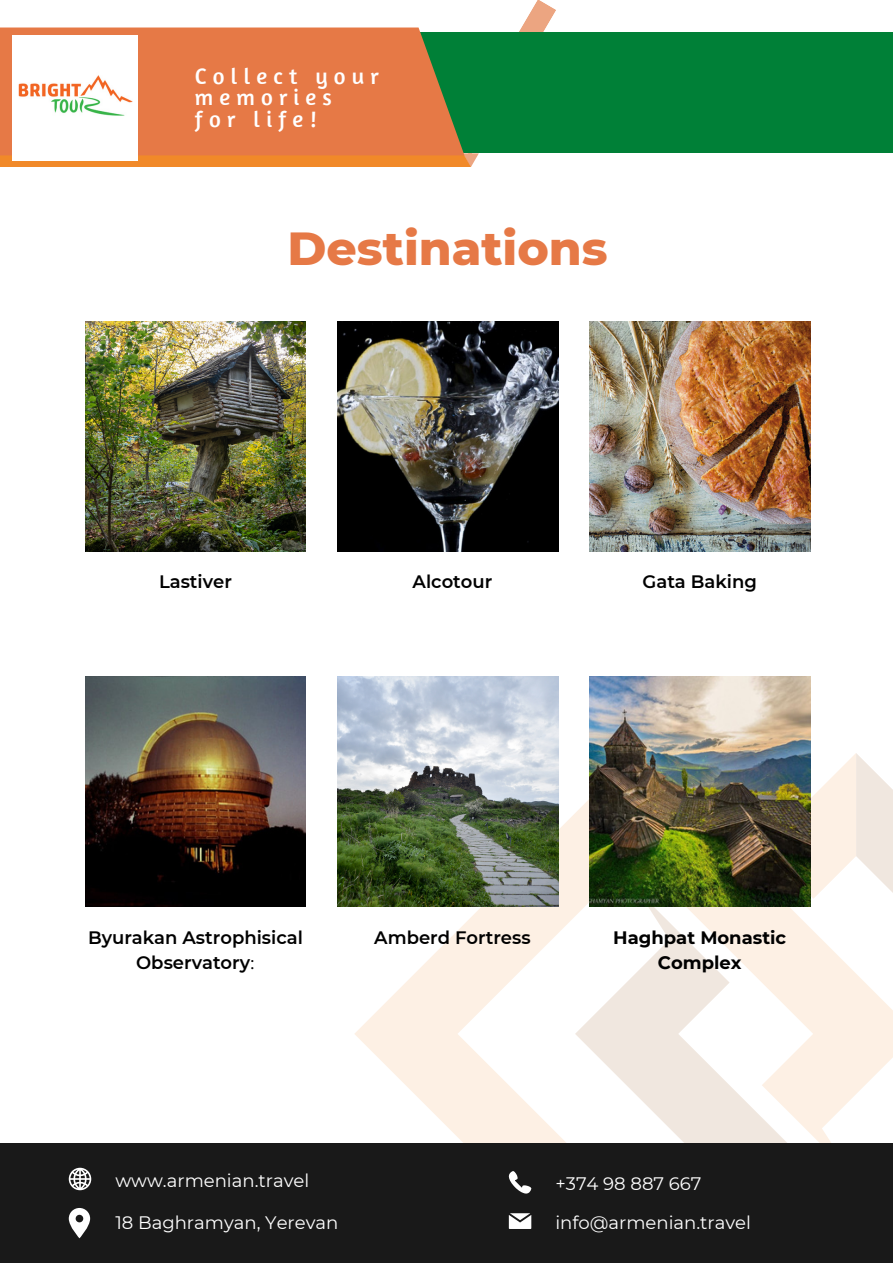
<style>
.page{position:relative;width:893px;height:1264px;background:#fff}
.page>*{position:absolute;margin:0;border:0;box-sizing:border-box;transform-origin:0 0}
.t1{font:800 47.25px "Montserrat";color:#e67946}
.t2{font:22.8px/21.3px "Amaranth";letter-spacing:.27em;color:#fff}
.t3{font:600 18px/24.8px "Montserrat";color:#000;text-align:center}
.t4{font:18px "Montserrat";color:#fff}
.t5{font:700 18px/24.8px "Montserrat";color:#000;text-align:center}
.s1{font-family:"Noto Sans Armenian";font-weight:400}
</style>
<div class="page">
<img style="left:337px;top:322px;width:221px;height:229px">
<svg style="left:354px;top:753px;width:221px;height:390px"></svg>
<svg style="left:575px;top:753px;width:317px;height:390px"></svg>
<img style="left:337px;top:676px;width:221px;height:230px">
<img style="left:589px;top:322px;width:221px;height:229px">
<img style="left:589px;top:676px;width:221px;height:230px">
<img style="left:85px;top:322px;width:221px;height:229px">
<img style="left:85px;top:676px;width:221px;height:230px">
<div style="left:395px;top:33px;width:497px;height:120px;background:#008037"></div>
<svg style="left:0;top:0;width:556px;height:167px"></svg>
<svg style="left:0;top:28px;width:464px;height:127px;background:#d87b47"></svg>
<div style="left:0;top:1143px;width:892px;height:119px;background:#191919"></div>
<svg style="left:69px;top:1167px;width:22px;height:23px"></svg>
<svg style="left:69px;top:1208px;width:21px;height:30px"></svg>
<svg style="left:509px;top:1213px;width:22px;height:15px"></svg>
<svg style="left:509px;top:1171px;width:22px;height:22px"></svg>
<img style="left:13px;top:36px;width:124px;height:125px">
<p class="t2" style="left:195px;top:65px;width:185px">Collect your memories<br>for life!</p>
<p class="t1" style="left:287px;top:219px;width:321px">Destinations</p>
<p class="t3" style="left:159px;top:569px;width:74px">Lastiver</p>
<p class="t3" style="left:412px;top:569px;width:81px">Alcotour</p>
<p class="t3" style="left:642px;top:569px;width:116px">Gata Baking</p>
<p class="t3" style="left:88px;top:925px;width:216px">Byurakan Astrophisical<br>Observatory<span class="s1">։</span></p>
<p class="t3" style="left:374px;top:925px;width:158px">Amberd Fortress</p>
<p class="t5" style="left:613px;top:925px;width:174px">Haghpat Monastic<br>Complex</p>
<p class="t4" style="left:115px;top:1169px;width:195px">www.armenian.travel</p>
<p class="t4" style="left:555px;top:1172px;width:148px">+374 98 887 667</p>
<p class="t4" style="left:115px;top:1211px;width:224px">18 Baghramyan, Yerevan</p>
<p class="t4" style="left:555px;top:1211px;width:197px">info@armenian.travel</p>
</div>
